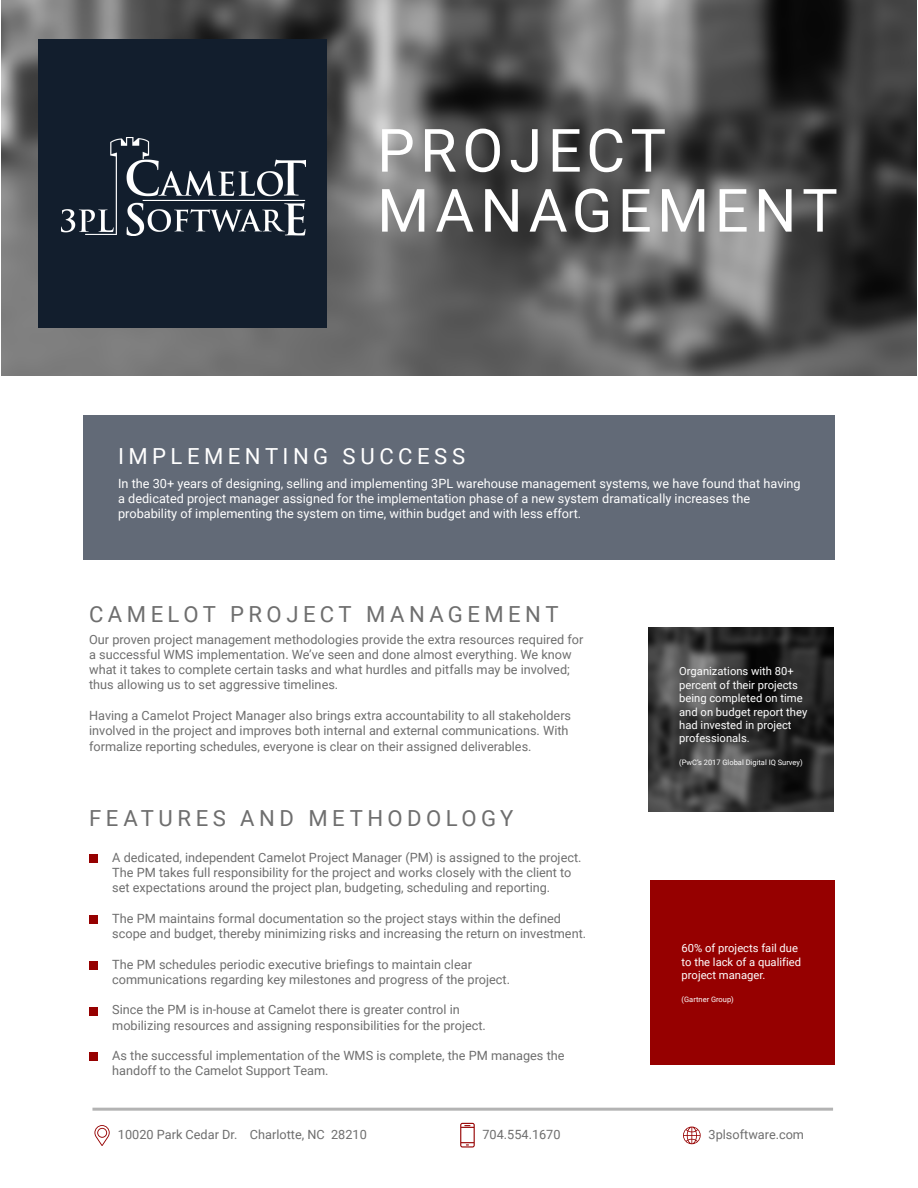
<style>
.page{position:relative;width:918px;height:1188px;background:#fff}
.page>*{position:absolute;margin:0;border:0;box-sizing:border-box;transform-origin:0 0}
.t1{font:59.7px/60px "Roboto";letter-spacing:.09em;color:#fff}
.t2{font:22.2px "Roboto";letter-spacing:.2em;color:#6e6e6e}
.t3{font:22.2px "Roboto";letter-spacing:.2em;color:#fff}
.t4{font:12.75px/15.3px "Roboto";color:#6e6e6e}
.t5{font:12.75px/15.3px "Roboto";color:#fff}
.t6{font:11.25px/13.5px "Roboto";color:#fff}
.t7{font:7.5px "Roboto";color:#fff}
</style>
<div class="page">
<img style="left:1px;top:1px;width:916px;height:375px">
<div style="left:38px;top:39px;width:289px;height:289px;background:#121e2d"></div>
<div style="left:84px;top:415px;width:751px;height:144px;background:#626a77"></div>
<hr style="left:92px;top:1108px;width:741px;height:3px;background:#b3b3b3">
<img style="left:649px;top:627px;width:185px;height:185px">
<div style="left:650px;top:880px;width:185px;height:185px;background:#960000"></div>
<div style="left:89px;top:854px;width:9px;height:9px;background:#960000"></div>
<div style="left:89px;top:915px;width:9px;height:9px;background:#960000"></div>
<div style="left:89px;top:961px;width:9px;height:8px;background:#960000"></div>
<div style="left:89px;top:1007px;width:9px;height:9px;background:#960000"></div>
<div style="left:89px;top:1053px;width:9px;height:8px;background:#960000"></div>
<svg style="left:683px;top:1127px;width:18px;height:17px"></svg>
<svg style="left:460px;top:1123px;width:15px;height:25px"></svg>
<img style="left:61px;top:138px;width:245px;height:98px">
<svg style="left:94px;top:1125px;width:16px;height:21px"></svg>
<h1 class="t1" style="left:377px;top:118px;width:462px">PROJECT<br>MANAGEMENT</h1>
<h2 class="t3" style="left:118px;top:441px;width:349px">IMPLEMENTING SUCCESS</h2>
<p class="t5" style="left:118px;top:475px;width:684px">In the 30+ years of designing, selling and implementing 3PL warehouse management systems, we have found that having a dedicated project manager assigned for the implementation phase of a new system dramatically increases the probability of implementing the system on time, within budget and with less effort.</p>
<h2 class="t2" style="left:89px;top:599px;width:471px">CAMELOT PROJECT MANAGEMENT</h2>
<p class="t4" style="left:89px;top:631px;width:496px">Our proven project management methodologies provide the extra resources required for a successful WMS implementation. We’ve seen and done almost everything. We know what it takes to complete certain tasks and what hurdles and pitfalls may be involved; thus allowing us to set aggressive timelines.</p>
<p class="t4" style="left:89px;top:707px;width:484px">Having a Camelot Project Manager also brings extra accountability to all stakeholders involved in the project and improves both internal and external communications. With formalize reporting schedules, everyone is clear on their assigned deliverables.</p>
<h2 class="t2" style="left:89px;top:803px;width:426px">FEATURES AND METHODOLOGY</h2>
<p class="t4" style="left:112px;top:849px;width:471px">A dedicated, independent Camelot Project Manager (PM) is assigned to the project.<br>The PM takes full responsibility for the project and works closely with the client to set expectations around the project plan, budgeting, scheduling and reporting.</p>
<p class="t4" style="left:112px;top:910px;width:475px">The PM maintains formal documentation so the project stays within the defined scope and budget, thereby minimizing risks and increasing the return on investment.</p>
<p class="t4" style="left:112px;top:956px;width:399px">The PM schedules periodic executive briefings to maintain clear communications regarding key milestones and progress of the project.</p>
<p class="t4" style="left:112px;top:1002px;width:375px">Since the PM is in-house at Camelot there is greater control in mobilizing resources and assigning responsibilities for the project.</p>
<p class="t4" style="left:112px;top:1048px;width:454px">As the successful implementation of the WMS is complete, the PM manages the handoff to the Camelot Support Team.</p>
<p class="t6" style="left:679px;top:664px;width:130px">Organizations with 80+ percent of their projects being completed on time and on budget report they had invested in project professionals.</p>
<p class="t7" style="left:679px;top:757px;width:125px">(PwC’s 2017 Global Digital IQ Survey)</p>
<p class="t6" style="left:682px;top:941px;width:121px">60% of projects fail due to the lack of a qualified project manager.</p>
<p class="t7" style="left:682px;top:994px;width:54px">(Gartner Group)</p>
<p class="t4" style="left:118px;top:1127px;width:250px">10020 Park Cedar Dr. Charlotte, NC 28210</p>
<p class="t4" style="left:483px;top:1127px;width:80px">704.554.1670</p>
<p class="t4" style="left:709px;top:1127px;width:97px">3plsoftware.com</p>
</div>
